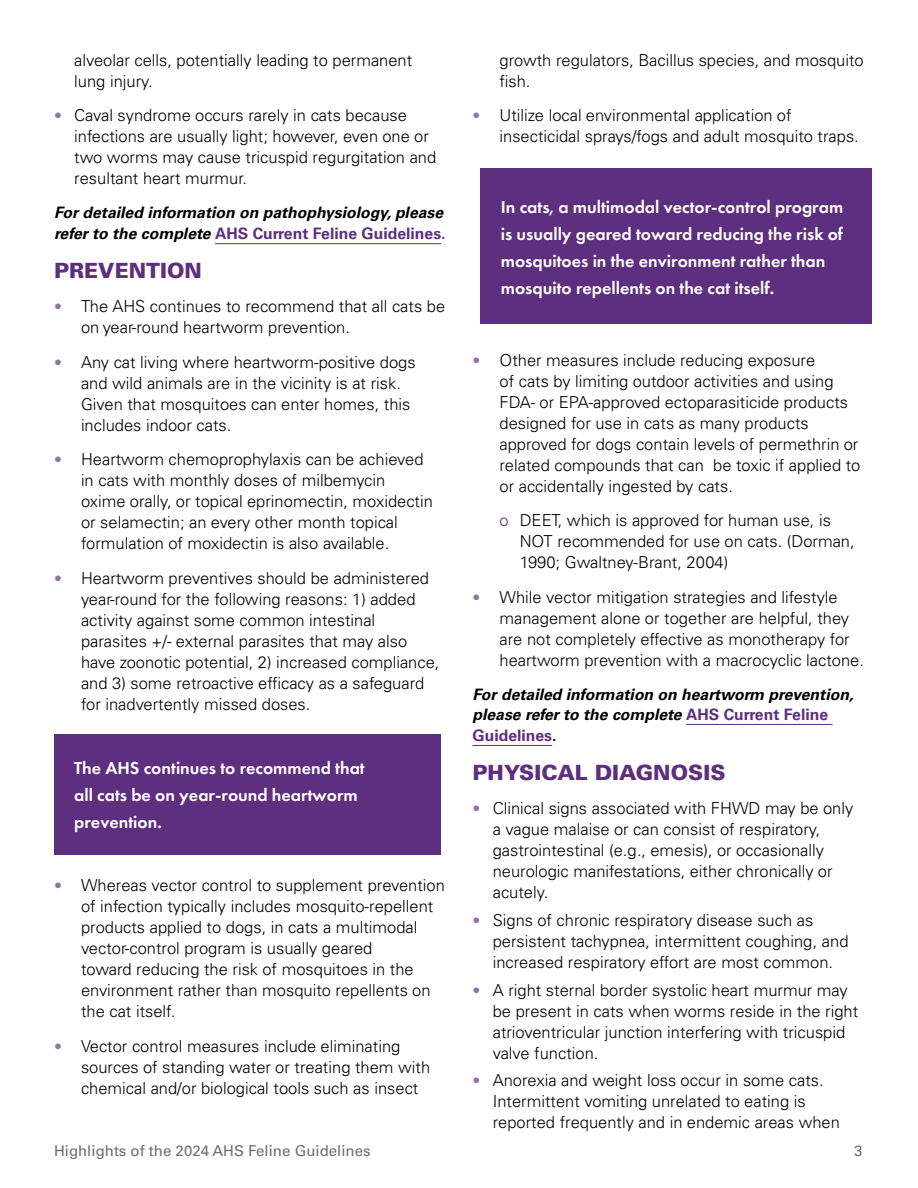
<style>
.page{position:relative;width:918px;height:1188px;background:#fff}
.page>*{position:absolute;margin:0;border:0;box-sizing:border-box;transform-origin:0 0}
.t1{font:900 21px "Univers LT Pro 75";color:#5e2f7e}
.t2{font:600 18px/27px "Futura PT";color:#fff}
.t3{font:300 16.5px/21px "Univers LT Pro 45";color:#000}
.t4{font:italic 700 15.75px/20.5px "Univers LT Pro 65";color:#000}
.t5{font:15px "Univers LT Pro 55 Roman";color:#6d6e71}
.s1{font-size:15.75px;color:#9174a3}
.s2{font-style:normal;color:#5e2f7e}
.s3{color:#5e2f7e}
.s4{font-style:normal}
</style>
<div class="page">
<hr style="left:215px;top:243px;width:226px;height:1px;background:#5e2f7e">
<hr style="left:686px;top:724px;width:147px;height:1px;background:#5e2f7e">
<hr style="left:472px;top:745px;width:80px;height:1px;background:#5e2f7e">
<div style="left:481px;top:168px;width:391px;height:156px;background:#5e2f7e"></div>
<div style="left:54px;top:734px;width:387px;height:121px;background:#5e2f7e"></div>
<p class="t3" style="left:74px;top:49px;width:340px">alveolar cells, potentially leading to permanent lung injury.</p>
<p class="t3" style="left:74px;top:105px;width:364px;text-indent:-20px"><span class="s1">•</span> Caval syndrome occurs rarely in cats because infections are usually light; however, even one or two worms may cause tricuspid regurgitation and resultant heart murmur.</p>
<p class="t4" style="left:54px;top:201px;width:393px;line-height:21px">For detailed information on pathophysiology, please refer to the complete <span class="s2">AHS Current Feline Guidelines.</span></p>
<p class="t1" style="left:54px;top:256px;width:150px">PREVENTION</p>
<p class="t3" style="left:81px;top:296px;width:366px;text-indent:-27px"><span class="s1">•</span> The AHS continues to recommend that all cats be on year-round heartworm prevention.</p>
<p class="t3" style="left:81px;top:351px;width:336px;text-indent:-27px"><span class="s1">•</span> Any cat living where heartworm-positive dogs and wild animals are in the vicinity is at risk.<br>Given that mosquitoes can enter homes, this includes indoor cats.</p>
<p class="t3" style="left:81px;top:449px;width:353px;text-indent:-27px"><span class="s1">•</span> Heartworm chemoprophylaxis can be achieved in cats with monthly doses of milbemycin oxime orally, or topical eprinomectin, moxidectin or selamectin; an every other month topical formulation of moxidectin is also available.</p>
<p class="t3" style="left:81px;top:567px;width:360px;text-indent:-27px"><span class="s1">•</span> Heartworm preventives should be administered year-round for the following reasons: 1) added activity against some common intestinal parasites +/- external parasites that may also have zoonotic potential, 2) increased compliance, and 3) some retroactive efficacy as a safeguard for inadvertently missed doses.</p>
<p class="t2" style="left:74px;top:755px;width:292px">The AHS continues to recommend that all cats be on year-round heartworm prevention.</p>
<p class="t3" style="left:81px;top:875px;width:365px;text-indent:-27px"><span class="s1">•</span> Whereas vector control to supplement prevention of infection typically includes mosquito-repellent products applied to dogs, in cats a multimodal vector-control program is usually geared<br>toward reducing the risk of mosquitoes in the environment rather than mosquito repellents on the cat itself.</p>
<p class="t3" style="left:81px;top:1035px;width:351px;text-indent:-27px"><span class="s1">•</span> Vector control measures include eliminating sources of standing water or treating them with chemical and/or biological tools such as insect</p>
<p class="t3" style="left:500px;top:49px;width:366px">growth regulators, Bacillus species, and mosquito fish.</p>
<p class="t3" style="left:500px;top:105px;width:361px;text-indent:-27px"><span class="s1">•</span> Utilize local environmental application of insecticidal sprays/fogs and adult mosquito traps.</p>
<p class="t2" style="left:501px;top:193px;width:344px">In cats, a multimodal vector-control program is usually geared toward reducing the risk of mosquitoes in the environment rather than mosquito repellents on the cat itself.</p>
<p class="t3" style="left:500px;top:349px;width:362px;text-indent:-27px"><span class="s1">•</span> Other measures include reducing exposure<br>of cats by limiting outdoor activities and using FDA- or EPA-approved ectoparasiticide products designed for use in cats as many products approved for dogs contain levels of permethrin or related compounds that can be toxic if applied to or accidentally ingested by cats.</p>
<p class="t3" style="left:520px;top:510px;width:336px;text-indent:-20px"><span class="s3">o</span> DEET, which is approved for human use, is<br>NOT recommended for use on cats. (Dorman,<br>1990; Gwaltney-Brant, 2004)</p>
<p class="t3" style="left:500px;top:586px;width:366px;text-indent:-27px"><span class="s1">•</span> While vector mitigation strategies and lifestyle management alone or together are helpful, they are not completely effective as monotherapy for heartworm prevention with a macrocyclic lactone.</p>
<p class="t4" style="left:472px;top:683px;width:382px">For detailed information on heartworm prevention, please refer to the complete <span class="s2">AHS Current Feline<br>Guidelines</span><span class="s4">.</span></p>
<p class="t1" style="left:472px;top:757px;width:255px">PHYSICAL DIAGNOSIS</p>
<p class="t3" style="left:493px;top:797px;width:362px;text-indent:-20px"><span class="s1">•</span> Clinical signs associated with FHWD may be only a vague malaise or can consist of respiratory, gastrointestinal (e.g., emesis), or occasionally neurologic manifestations, either chronically or acutely.</p>
<p class="t3" style="left:493px;top:909px;width:357px;text-indent:-20px"><span class="s1">•</span> Signs of chronic respiratory disease such as persistent tachypnea, intermittent coughing, and increased respiratory effort are most common.</p>
<p class="t3" style="left:493px;top:979px;width:367px;text-indent:-20px"><span class="s1">•</span> A right sternal border systolic heart murmur may be present in cats when worms reside in the right atrioventricular junction interfering with tricuspid valve function.</p>
<p class="t3" style="left:493px;top:1070px;width:349px;text-indent:-20px"><span class="s1">•</span> Anorexia and weight loss occur in some cats.<br>Intermittent vomiting unrelated to eating is reported frequently and in endemic areas when</p>
<p class="t5" style="left:54px;top:1140px;width:318px">Highlights of the 2024 AHS Feline Guidelines</p>
<p class="t5" style="left:854px;top:1140px;width:10px">3</p>
</div>
